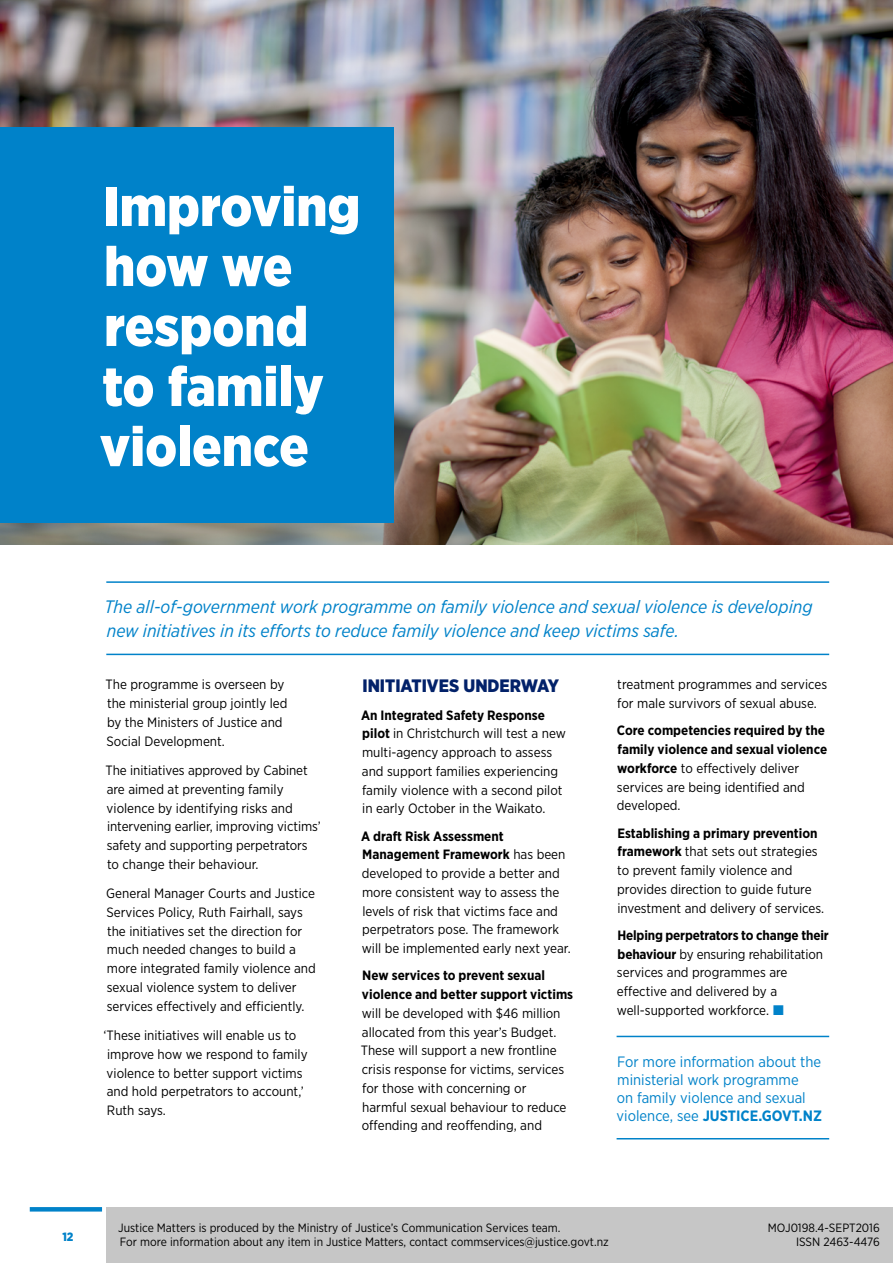
<style>
.page{position:relative;width:893px;height:1263px;background:#fff}
.page>*{position:absolute;margin:0;border:0;box-sizing:border-box;transform-origin:0 0}
.t1{font:900 55.5px/60px "Gotham Narrow";color:#fff}
.t2{font:italic 18px/24px "Gotham Narrow";color:#0082c9}
.t3{font:900 18px "Gotham Narrow";color:#022169}
.t4{font:15px/18px "Gotham Narrow";color:#0082c9}
.t5{font:13.5px/18.8px "Gotham Narrow";color:#000}
.t6{font:700 13.5px/18.8px "Gotham Narrow";color:#000}
.t7{font:12px "Gotham Narrow";color:#000}
.t8{font:900 12px "Gotham Narrow";color:#0082c9}
.s1{font-weight:700}
.s2{font-weight:400}
</style>
<div class="page">
<svg style="left:30px;top:1207px;width:72px;height:4px"></svg>
<img style="left:0;top:0;width:893px;height:544px">
<div style="left:106px;top:1207px;width:787px;height:56px;background:#c6c6c6"></div>
<div style="left:0;top:128px;width:393px;height:395px;background:#0082c9"></div>
<hr style="left:106px;top:581px;width:723px;height:2px;background:#0082c9">
<hr style="left:106px;top:654px;width:723px;height:1px;background:#0082c9">
<hr style="left:617px;top:1036px;width:212px;height:1px;background:#0082c9">
<hr style="left:617px;top:1138px;width:212px;height:1px;background:#0082c9">
<h1 class="t1" style="left:100px;top:176px;width:262px">Improving how we respond to family violence</h1>
<h2 class="t2" style="left:104px;top:594px;width:710px">The all-of-government work programme on family violence and sexual violence is developing new initiatives in its efforts to reduce family violence and keep victims safe.</h2>
<p class="t5" style="left:106px;top:675px;width:183px">The programme is overseen by the ministerial group jointly led by the Ministers of Justice and<br>Social Development.</p>
<p class="t5" style="left:106px;top:761px;width:217px">The initiatives approved by Cabinet are aimed at preventing family violence by identifying risks and intervening earlier, improving victims’ safety and supporting perpetrators to change their behaviour.</p>
<p class="t5" style="left:106px;top:884px;width:211px">General Manager Courts and Justice Services Policy, Ruth Fairhall, says the initiatives set the direction for much needed changes to build a more integrated family violence and sexual violence system to deliver services effectively and efficiently.</p>
<p class="t5" style="left:104px;top:1026px;width:206px">‘These initiatives will enable us to improve how we respond to family violence to better support victims and hold perpetrators to account,’<br>Ruth says.</p>
<h2 class="t3" style="left:362px;top:674px;width:198px">INITIATIVES UNDERWAY</h2>
<p class="t5" style="left:361px;top:705px;width:206px"><span class="s1">An Integrated Safety Response pilot</span> in Christchurch will test a new multi-agency approach to assess and support families experiencing family violence with a second pilot in early October in the Waikato.</p>
<p class="t5" style="left:361px;top:826px;width:211px"><span class="s1">A draft Risk Assessment<br>Management Framework</span> has been developed to provide a better and more consistent way to assess the levels of risk that victims face and perpetrators pose. The framework will be implemented early next year.</p>
<p class="t6" style="left:362px;top:966px;width:213px">New services to prevent sexual violence and better support victims</p>
<p class="t5" style="left:361px;top:1003px;width:207px">will be developed with $46 million allocated from this year’s Budget.<br>These will support a new frontline crisis response for victims, services for those with concerning or harmful sexual behaviour to reduce offending and reoffending, and</p>
<p class="t5" style="left:617px;top:675px;width:211px">treatment programmes and services for male survivors of sexual abuse.</p>
<p class="t6" style="left:617px;top:721px;width:212px">Core competencies required by the family violence and sexual violence workforce <span class="s2">to effectively deliver services are being identified and developed.</span></p>
<p class="t5" style="left:617px;top:823px;width:209px"><span class="s1">Establishing a primary prevention framework</span> that sets out strategies to prevent family violence and provides direction to guide future investment and delivery of services.</p>
<p class="t5" style="left:617px;top:925px;width:213px"><span class="s1">Helping perpetrators to change their behaviour</span> by ensuring rehabilitation services and programmes are effective and delivered by a well-supported workforce.</p>
<p class="t4" style="left:617px;top:1052px;width:207px">For more information about the ministerial work programme<br>on family violence and sexual violence, see <span class="s1">JUSTICE.GOVT.NZ</span></p>
<p class="t8" style="left:62px;top:1229px;width:13px">12</p>
<p class="t7" style="left:118px;top:1220px;width:444px">Justice Matters is produced by the Ministry of Justice’s Communication Services team.</p>
<p class="t7" style="left:768px;top:1220px;width:113px">MOJ0198.4-SEPT2016</p>
<p class="t7" style="left:120px;top:1235px;width:490px">For more information about any item in Justice Matters, contact commservices@justice.govt.nz</p>
<p class="t7" style="left:796px;top:1235px;width:85px">ISSN 2463-4476</p>
</div>
